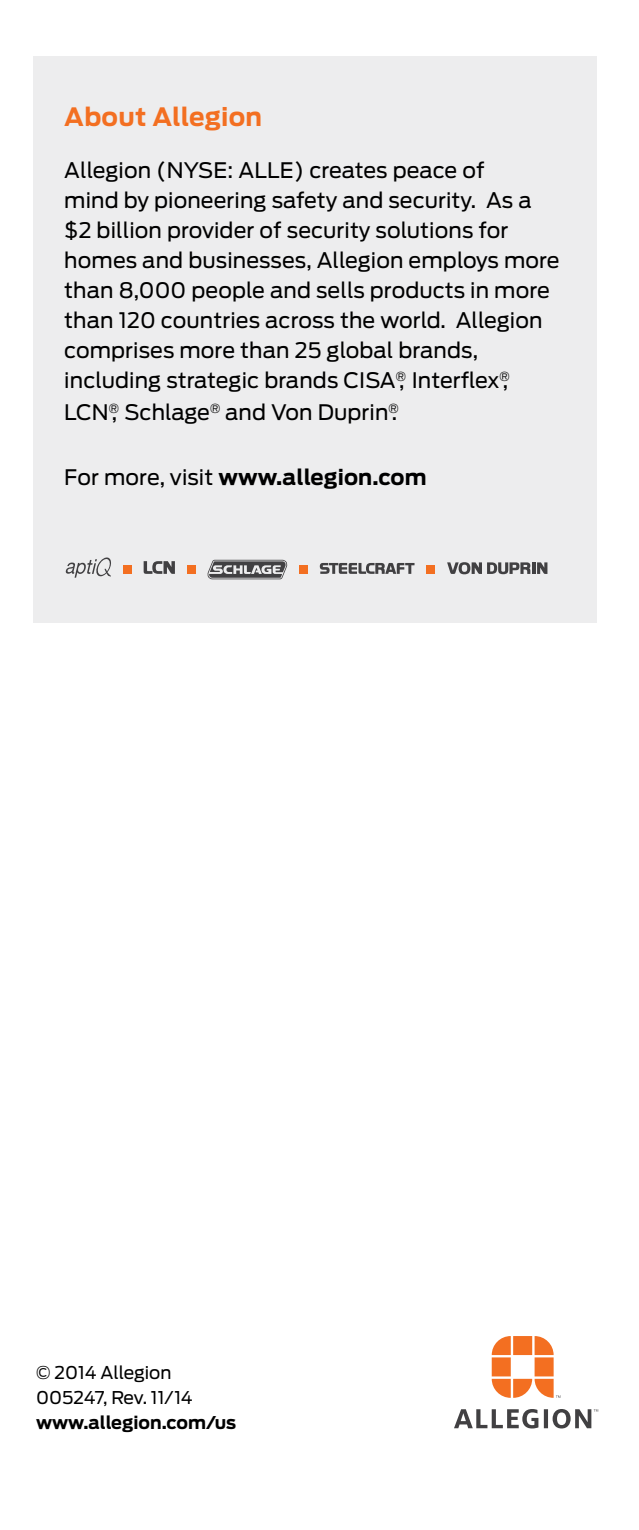
<style>
.page{position:relative;width:639px;height:1530px;background:#fff}
.page>*{position:absolute;margin:0;border:0;box-sizing:border-box;transform-origin:0 0}
.t1{font:700 25px "Antenna";letter-spacing:.01em;color:#f36f21}
.t2{font:21.25px/30px "Antenna";letter-spacing:.005em;color:#000}
.t3{font:700 21.25px "Antenna";letter-spacing:.005em;color:#000}
.t4{font:17.5px/25px "Antenna";color:#000}
.t5{font:700 17.5px "Antenna";color:#000}
.s1{font-weight:400}
</style>
<div class="page">
<div style="left:34px;top:56px;width:562px;height:567px;background:#ededee"></div>
<svg style="left:491px;top:1336px;width:69px;height:62px"></svg>
<svg style="left:454px;top:1409px;width:143px;height:20px"></svg>
<svg style="left:143px;top:561px;width:32px;height:13px"></svg>
<div style="left:123px;top:566px;width:8px;height:8px;background:#f36f21"></div>
<div style="left:187px;top:566px;width:8px;height:8px;background:#f36f21"></div>
<svg style="left:447px;top:562px;width:100px;height:12px"></svg>
<svg style="left:207px;top:560px;width:80px;height:19px"></svg>
<svg style="left:66px;top:557px;width:45px;height:21px"></svg>
<svg style="left:319px;top:563px;width:95px;height:11px"></svg>
<div style="left:299px;top:566px;width:8px;height:8px;background:#f36f21"></div>
<div style="left:426px;top:566px;width:8px;height:8px;background:#f36f21"></div>
<p class="t1" style="left:64px;top:102px;width:199px">About Allegion</p>
<p class="t2" style="left:64px;top:155px;width:496px">Allegion (NYSE: ALLE) creates peace of<br>mind by pioneering safety and security. As a $2 billion provider of security solutions for homes and businesses, Allegion employs more than 8,000 people and sells products in more than 120 countries across the world. Allegion comprises more than 25 global brands, including strategic brands CISA<sup>®</sup>, Interflex<sup>®</sup>,</p>
<p class="t2" style="left:64px;top:398px;width:336px">LCN<sup>®</sup>, Schlage<sup>®</sup> and Von Duprin<sup>®</sup>.</p>
<p class="t3" style="left:64px;top:465px;width:363px"><span class="s1">For more, visit</span> www.allegion.com</p>
<p class="t4" style="left:36px;top:1360px;width:158px">© 2014 Allegion<br>005247, Rev. 11/14</p>
<p class="t5" style="left:36px;top:1412px;width:201px">www.allegion.com/us</p>
</div>
